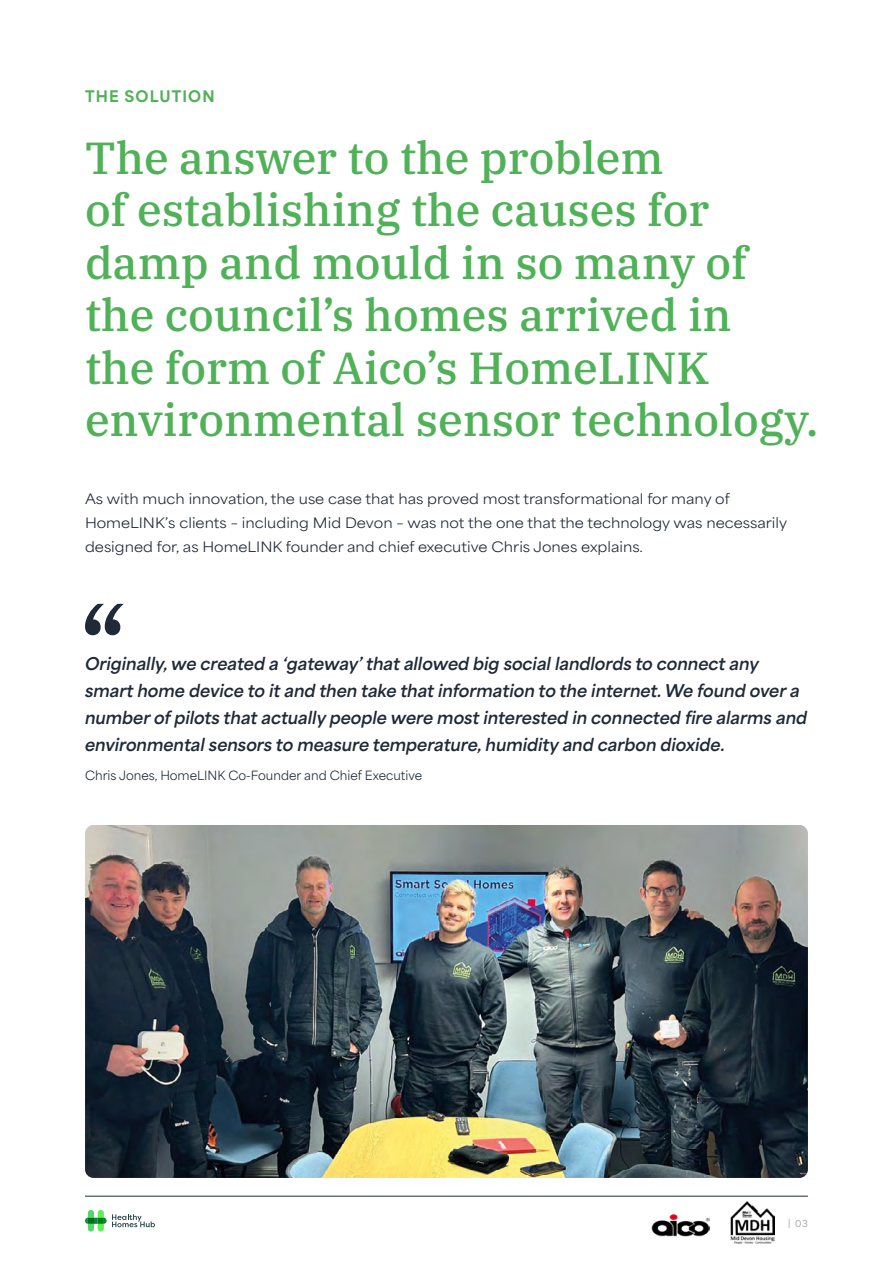
<style>
.page{position:relative;width:893px;height:1263px;background:#fff}
.page>*{position:absolute;margin:0;border:0;box-sizing:border-box;transform-origin:0 0}
.t1{font:500 45px/52.5px "IBM Plex Serif";color:#51b159}
.t2{font:italic 700 16.5px/27px "Area Normal";color:#1f2937}
.t3{font:800 15px "Area Normal";letter-spacing:.075em;color:#51b159}
.t4{font:13.5px/24px "Area Normal";color:#1f2937;scale:1.09 1}
.t5{font:12px "Area Normal";color:#1f2937}
.t6{font:9px "Area Normal";color:#8f949b}
</style>
<div class="page">
<svg style="left:85px;top:1210px;width:70px;height:21px"></svg>
<hr style="left:85px;top:1196px;width:723px;height:1px;background:#1f2937">
<img style="left:731px;top:1201px;width:44px;height:43px">
<img style="left:651px;top:1214px;width:59px;height:23px">
<img style="left:85px;top:825px;width:723px;height:353px">
<svg style="left:85px;top:604px;width:39px;height:31px"></svg>
<p class="t3" style="left:85px;top:82px;width:131px">THE SOLUTION</p>
<h1 class="t1" style="left:85px;top:128px;width:735px">The answer to the problem<br>of establishing the causes for damp and mould in so many of the council’s homes arrived in<br>the form of Aico’s HomeLINK environmental sensor technology.</h1>
<p class="t4" style="left:85px;top:485px;width:646px">As with much innovation, the use case that has proved most transformational for many of<br>HomeLINK’s clients – including Mid Devon – was not the one that the technology was necessarily designed for, as HomeLINK founder and chief executive Chris Jones explains.</p>
<p class="t2" style="left:85px;top:648px;width:724px">Originally, we created a ‘gateway’ that allowed big social landlords to connect any smart home device to it and then take that information to the internet. We found over a number of pilots that actually people were most interested in connected fire alarms and environmental sensors to measure temperature, humidity and carbon dioxide.</p>
<p class="t5" style="left:85px;top:765px;width:339px">Chris Jones, HomeLINK Co-Founder and Chief Executive</p>
<p class="t6" style="left:788px;top:1216px;width:21px">| 03</p>
</div>
